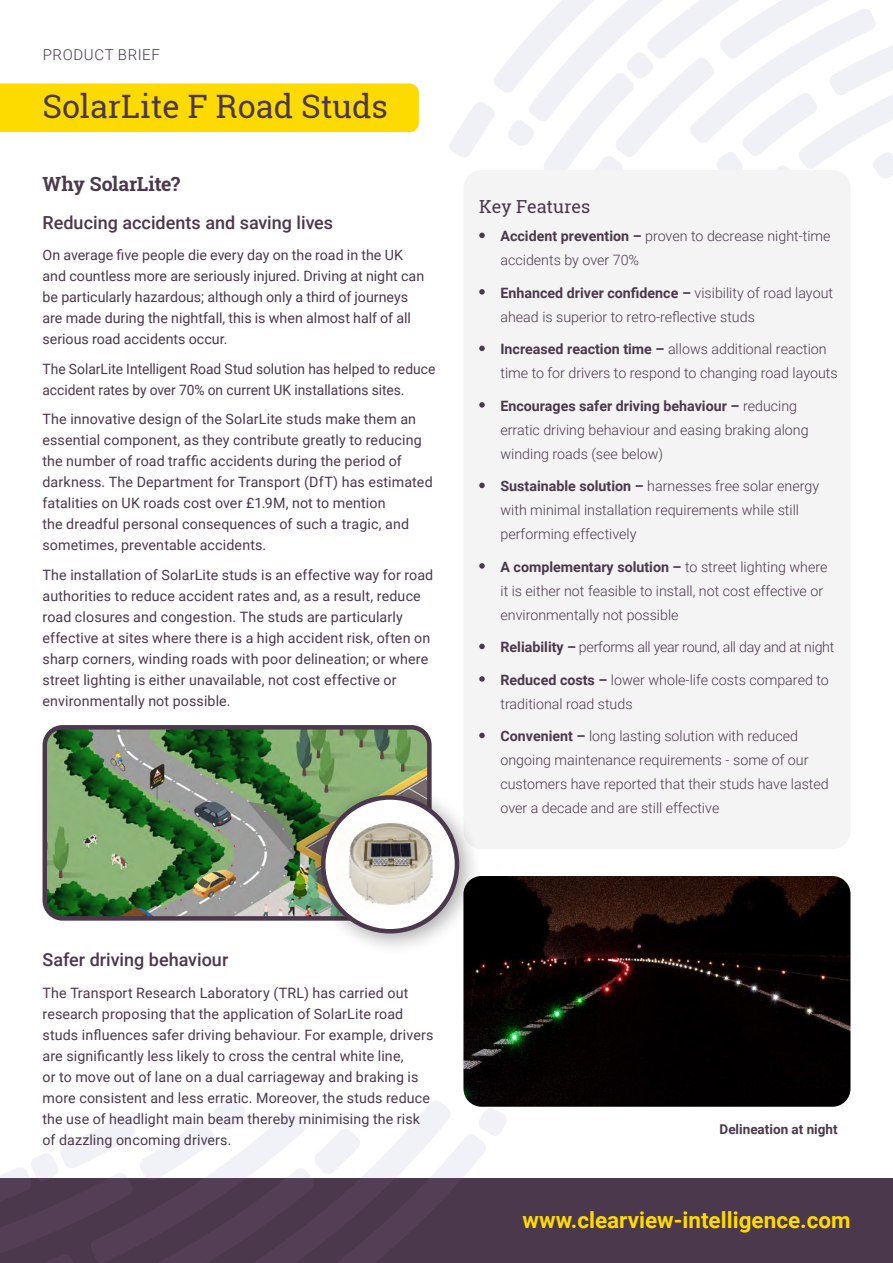
<style>
.page{position:relative;width:893px;height:1263px;background:#fff}
.page>*{position:absolute;margin:0;border:0;box-sizing:border-box;transform-origin:0 0}
.t1{font:32.25px "Roboto Slab";color:#4b384c}
.t2{font:700 22.5px "Roboto";color:#fedb00}
.t3{font:700 19.5px "Roboto Slab";letter-spacing:-.01em;color:#4b384c}
.t4{font:500 18px "Roboto";color:#4b384c}
.t5{font:18px "Roboto Slab";color:#4b384c}
.t6{font:300 15px "Roboto";letter-spacing:.04em;color:#4b384c}
.t7{font:14.25px/21px "Roboto";letter-spacing:.005em;color:#4b384c}
.t8{font:300 14.25px/24px "Roboto";color:#4b384c}
.t9{font:300 14.25px "Roboto";letter-spacing:-.02em;color:#4b384c}
.t10{font:700 13.5px "Roboto";color:#4b384c}
.s1{font-weight:700}
</style>
<div class="page">
<div style="left:0;top:1178px;width:893px;height:85px;background:#4b384c"></div>
<svg style="left:0;top:1098px;width:506px;height:80px"></svg>
<svg style="left:450px;top:0;width:443px;height:178px"></svg>
<div style="left:0;top:83px;width:419px;height:49px;background:#fedb00"></div>
<div style="left:463px;top:170px;width:387px;height:679px;background:#f4f4f4;border-radius:18px"></div>
<svg style="left:479px;top:233px;width:6px;height:5px"></svg>
<svg style="left:479px;top:289px;width:6px;height:6px"></svg>
<svg style="left:479px;top:346px;width:6px;height:5px"></svg>
<svg style="left:479px;top:402px;width:6px;height:6px"></svg>
<svg style="left:479px;top:483px;width:6px;height:5px"></svg>
<svg style="left:479px;top:563px;width:6px;height:6px"></svg>
<svg style="left:479px;top:644px;width:6px;height:5px"></svg>
<svg style="left:479px;top:676px;width:6px;height:6px"></svg>
<svg style="left:479px;top:733px;width:6px;height:5px"></svg>
<img style="left:463px;top:876px;width:387px;height:231px">
<img style="left:48px;top:730px;width:379px;height:186px">
<div style="left:43px;top:725px;width:389px;height:196px;border:4px solid #4b384c;border-radius:18px"></div>
<img style="left:248px;top:801px;width:58px;height:100px">
<div style="left:306px;top:781px;width:176px;height:175px;background:#000;opacity:.36"></div>
<svg style="left:323px;top:797px;width:134px;height:134px"></svg>
<img style="left:336px;top:822px;width:104px;height:87px">
<div style="left:321px;top:795px;width:138px;height:138px;border:4px solid #4b384c;border-radius:50%"></div>
<p class="t6" style="left:43px;top:44px;width:119px">PRODUCT BRIEF</p>
<h1 class="t1" style="left:43px;top:84px;width:347px">SolarLite F Road Studs</h1>
<h3 class="t3" style="left:43px;top:170px;width:139px">Why SolarLite?</h3>
<p class="t4" style="left:43px;top:210px;width:292px">Reducing accidents and saving lives</p>
<p class="t7" style="left:43px;top:244px;width:383px">On average five people die every day on the road in the UK and countless more are seriously injured. Driving at night can be particularly hazardous; although only a third of journeys are made during the nightfall, this is when almost half of all serious road accidents occur.</p>
<p class="t7" style="left:43px;top:358px;width:394px">The SolarLite Intelligent Road Stud solution has helped to reduce accident rates by over 70% on current UK installations sites.</p>
<p class="t7" style="left:43px;top:408px;width:392px">The innovative design of the SolarLite studs make them an essential component, as they contribute greatly to reducing the number of road traffic accidents during the period of darkness. The Department for Transport (DfT) has estimated fatalities on UK roads cost over £1.9M, not to mention<br>the dreadful personal consequences of such a tragic, and sometimes, preventable accidents.</p>
<p class="t7" style="left:43px;top:564px;width:392px">The installation of SolarLite studs is an effective way for road authorities to reduce accident rates and, as a result, reduce road closures and congestion. The studs are particularly effective at sites where there is a high accident risk, often on sharp corners, winding roads with poor delineation; or where street lighting is either unavailable, not cost effective or environmentally not possible.</p>
<p class="t5" style="left:479px;top:194px;width:113px">Key Features</p>
<p class="t8" style="left:500px;top:224px;width:332px"><span class="s1">Accident prevention –</span> proven to decrease night-time accidents by over 70%</p>
<p class="t8" style="left:500px;top:280px;width:334px"><span class="s1">Enhanced driver confidence –</span> visibility of road layout ahead is superior to retro-reflective studs</p>
<p class="t8" style="left:500px;top:337px;width:339px"><span class="s1">Increased reaction time –</span> allows additional reaction time to for drivers to respond to changing road layouts</p>
<p class="t8" style="left:500px;top:393px;width:310px"><span class="s1">Encourages safer driving behaviour –</span> reducing erratic driving behaviour and easing braking along winding roads (see below)</p>
<p class="t8" style="left:500px;top:474px;width:320px"><span class="s1">Sustainable solution –</span> harnesses free solar energy with minimal installation requirements while still performing effectively</p>
<p class="t8" style="left:500px;top:554px;width:329px"><span class="s1">A complementary solution –</span> to street lighting where it is either not feasible to install, not cost effective or environmentally not possible</p>
<p class="t9" style="left:500px;top:637px;width:335px"><span class="s1">Reliability –</span> performs all year round, all day and at night</p>
<p class="t8" style="left:500px;top:667px;width:330px"><span class="s1">Reduced costs –</span> lower whole-life costs compared to traditional road studs</p>
<p class="t8" style="left:500px;top:724px;width:330px"><span class="s1">Convenient –</span> long lasting solution with reduced ongoing maintenance requirements - some of our customers have reported that their studs have lasted over a decade and are still effective</p>
<p class="t4" style="left:43px;top:947px;width:187px">Safer driving behaviour</p>
<p class="t7" style="left:43px;top:982px;width:392px">The Transport Research Laboratory (TRL) has carried out research proposing that the application of SolarLite road studs influences safer driving behaviour. For example, drivers are significantly less likely to cross the central white line,<br>or to move out of lane on a dual carriageway and braking is more consistent and less erratic. Moreover, the studs reduce the use of headlight main beam thereby minimising the risk of dazzling oncoming drivers.</p>
<p class="t10" style="left:719px;top:1120px;width:120px">Delineation at night</p>
<h2 class="t2" style="left:523px;top:1204px;width:330px">www.clearview-intelligence.com</h2>
</div>
